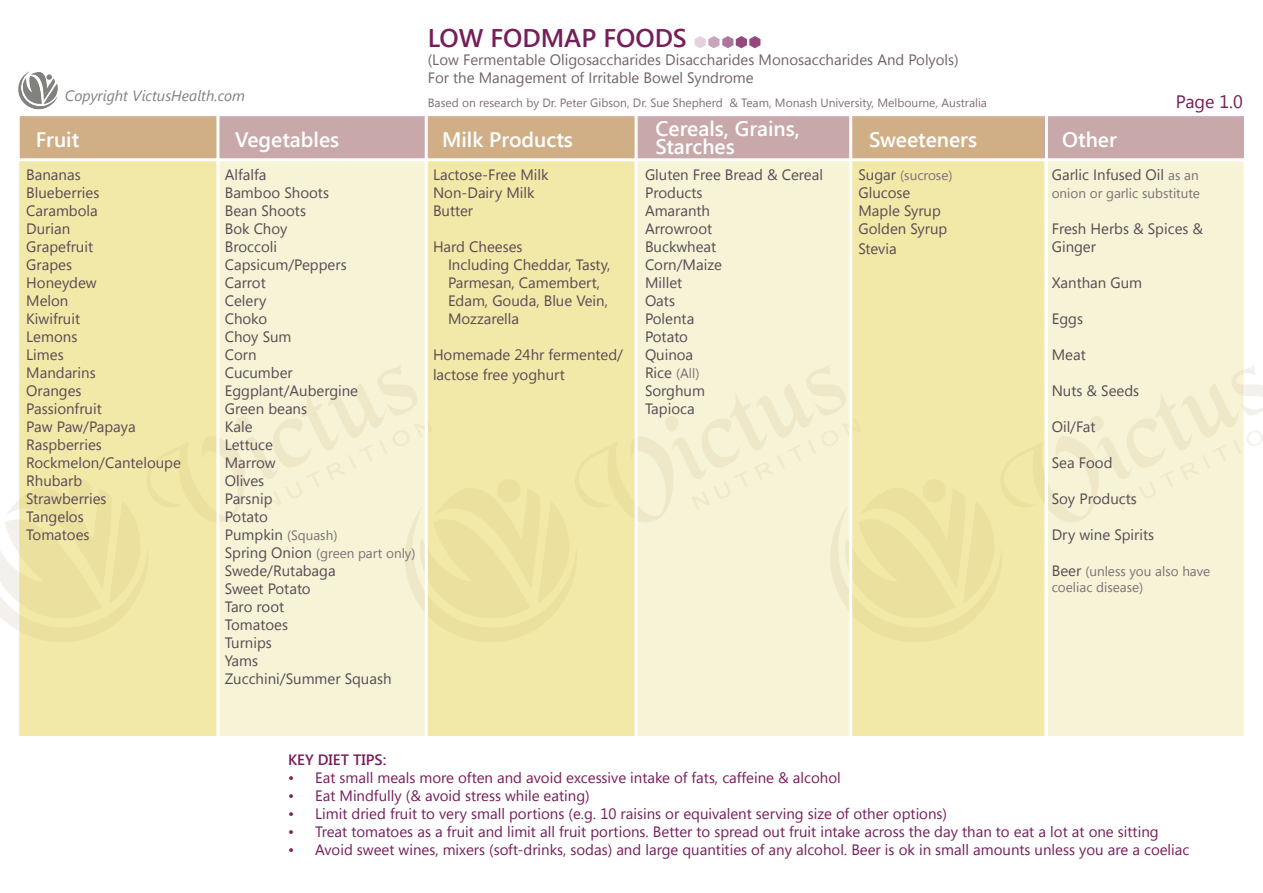
<style>
.page{position:relative;width:1263px;height:893px;background:#fff}
.page>*{position:absolute;margin:0;border:0;box-sizing:border-box;transform-origin:0 0}
.t1{font:600 25.5px "Segoe UI";color:#761d5a}
.t2{font:600 21px/18px "Segoe UI";color:#fff}
.t3{font:18px "Segoe UI";color:#761d5a}
.t4{font:15px/18px "Segoe UI";color:#594a54}
.t5{font:15px "Segoe UI";color:#761d5a}
.t6{font:15px/18px "Segoe UI";color:#72626a}
.t7{font:italic 15px "Segoe UI";color:#81827d}
.t8{font:600 15px "Segoe UI";color:#761d5a}
.t9{font:13.5px/18px "Segoe UI";color:#7e6f77}
.t10{font:12px "Segoe UI";color:#807077}
.s1{font-size:15px;color:#594a54}
.s2{font-size:13.5px;color:#7e6f77}
</style>
<div class="page">
<svg style="left:0;top:365px;width:1263px;height:265px"></svg>
<div style="left:18px;top:116px;width:1227px;height:621px;background:#f6f3d6;border:2px solid #fff"></div>
<div style="left:20px;top:116px;width:1223px;height:44px;background:#c9a8aa"></div>
<svg style="left:19px;top:116px;width:197px;height:620px;background:#efe3a4"></svg>
<svg style="left:428px;top:116px;width:207px;height:620px;background:#efe3a4"></svg>
<svg style="left:852px;top:116px;width:192px;height:620px;background:#eee3a4"></svg>
<hr style="left:18px;top:158px;width:1238px;height:3px;background:#fff">
<hr style="left:216px;top:114px;width:3px;height:629px;background:#fff">
<hr style="left:425px;top:114px;width:3px;height:629px;background:#fff">
<hr style="left:635px;top:114px;width:3px;height:629px;background:#fff">
<hr style="left:849px;top:114px;width:3px;height:629px;background:#fff">
<hr style="left:1045px;top:114px;width:3px;height:629px;background:#fff">
<svg style="left:694px;top:36px;width:66px;height:12px"></svg>
<svg style="left:18px;top:71px;width:40px;height:38px"></svg>
<p class="t7" style="left:65px;top:86px;width:182px">Copyright VictusHealth.com</p>
<h1 class="t1" style="left:428px;top:20px;width:261px">LOW FODMAP FOODS</h1>
<p class="t6" style="left:428px;top:50px;width:532px">(Low Fermentable Oligosaccharides Disaccharides Monosaccharides And Polyols)<br>For the Management of Irritable Bowel Syndrome</p>
<p class="t10" style="left:428px;top:94px;width:561px">Based on research by Dr. Peter Gibson, Dr. Sue Shepherd &amp; Team, Monash University, Melbourne, Australia</p>
<h2 class="t2" style="left:655px;top:119px;width:146px">Cereals, Grains,<br>Starches</h2>
<h2 class="t2" style="left:36px;top:130px;width:45px">Fruit</h2>
<h2 class="t2" style="left:235px;top:130px;width:105px">Vegetables</h2>
<h2 class="t2" style="left:442px;top:130px;width:132px">Milk Products</h2>
<h2 class="t2" style="left:869px;top:130px;width:110px">Sweeteners</h2>
<h2 class="t2" style="left:1062px;top:130px;width:56px">Other</h2>
<p class="t3" style="left:1176px;top:89px;width:68px">Page 1.0</p>
<p class="t4" style="left:225px;top:165px;width:135px">Alfalfa<br>Bamboo Shoots<br>Bean Shoots<br>Bok Choy<br>Broccoli<br>Capsicum/Peppers<br>Carrot<br>Celery<br>Choko<br>Choy Sum<br>Corn<br>Cucumber<br>Eggplant/Aubergine<br>Green beans<br>Kale<br>Lettuce<br>Marrow<br>Olives<br>Parsnip<br>Potato</p>
<p class="t9" style="left:225px;top:526px;width:192px"><span class="s1">Pumpkin</span> (Squash)<br><span class="s1">Spring Onion</span> (green part only)</p>
<p class="t4" style="left:225px;top:561px;width:168px">Swede/Rutabaga<br>Sweet Potato<br>Taro root<br>Tomatoes<br>Turnips<br>Yams<br>Zucchini/Summer Squash</p>
<p class="t4" style="left:26px;top:165px;width:156px">Bananas<br>Blueberries<br>Carambola<br>Durian<br>Grapefruit<br>Grapes<br>Honeydew<br>Melon<br>Kiwifruit<br>Lemons<br>Limes<br>Mandarins<br>Oranges<br>Passionfruit<br>Paw Paw/Papaya<br>Raspberries<br>Rockmelon/Canteloupe<br>Rhubarb<br>Strawberries<br>Tangelos<br>Tomatoes</p>
<p class="t4" style="left:433px;top:165px;width:117px">Lactose-Free Milk<br>Non-Dairy Milk<br>Butter</p>
<p class="t4" style="left:448px;top:237px;width:164px;text-indent:-15px">Hard Cheeses<br>Including Cheddar, Tasty,<br>Parmesan, Camembert,<br>Edam, Gouda, Blue Vein,<br>Mozzarella</p>
<p class="t4" style="left:433px;top:345px;width:191px;line-height:19.8px">Homemade 24hr fermented/ lactose free yoghurt</p>
<p class="t4" style="left:645px;top:165px;width:179px">Gluten Free Bread &amp; Cereal<br>Products<br>Amaranth<br>Arrowroot<br>Buckwheat<br>Corn/Maize<br>Millet<br>Oats<br>Polenta<br>Potato<br>Quinoa</p>
<p class="t9" style="left:645px;top:364px;width:56px"><span class="s1">Rice</span> (All)</p>
<p class="t4" style="left:645px;top:381px;width:61px">Sorghum<br>Tapioca</p>
<p class="t9" style="left:858px;top:166px;width:95px"><span class="s1">Sugar</span> (sucrose)</p>
<p class="t4" style="left:858px;top:183px;width:90px">Glucose<br>Maple Syrup<br>Golden Syrup</p>
<p class="t4" style="left:858px;top:239px;width:40px">Stevia</p>
<p class="t4" style="left:1052px;top:165px;width:148px">Garlic Infused Oil <span class="s2">as an</span></p>
<p class="t9" style="left:1052px;top:184px;width:150px">onion or garlic substitute</p>
<p class="t4" style="left:1052px;top:219px;width:153px">Fresh Herbs &amp; Spices &amp;<br>Ginger</p>
<p class="t4" style="left:1052px;top:273px;width:92px">Xanthan Gum</p>
<p class="t4" style="left:1052px;top:309px;width:33px">Eggs</p>
<p class="t4" style="left:1052px;top:345px;width:36px">Meat</p>
<p class="t4" style="left:1052px;top:381px;width:89px">Nuts &amp; Seeds</p>
<p class="t4" style="left:1052px;top:417px;width:45px">Oil/Fat</p>
<p class="t4" style="left:1052px;top:453px;width:62px">Sea Food</p>
<p class="t4" style="left:1052px;top:489px;width:87px">Soy Products</p>
<p class="t4" style="left:1052px;top:525px;width:104px">Dry wine Spirits</p>
<p class="t9" style="left:1052px;top:563px;width:160px;line-height:16.2px"><span class="s1">Beer</span> (unless you also have coeliac disease)</p>
<p class="t8" style="left:288px;top:749px;width:100px">KEY DIET TIPS:</p>
<p class="t5" style="left:288px;top:768px;width:554px">• Eat small meals more often and avoid excessive intake of fats, caffeine &amp; alcohol</p>
<p class="t5" style="left:288px;top:786px;width:303px">• Eat Mindfully (&amp; avoid stress while eating)</p>
<p class="t5" style="left:288px;top:804px;width:660px">• Limit dried fruit to very small portions (e.g. 10 raisins or equivalent serving size of other options)</p>
<p class="t5" style="left:288px;top:822px;width:872px">• Treat tomatoes as a fruit and limit all fruit portions. Better to spread out fruit intake across the day than to eat a lot at one sitting</p>
<p class="t5" style="left:288px;top:840px;width:903px">• Avoid sweet wines, mixers (soft-drinks, sodas) and large quantities of any alcohol. Beer is ok in small amounts unless you are a coeliac</p>
</div>
